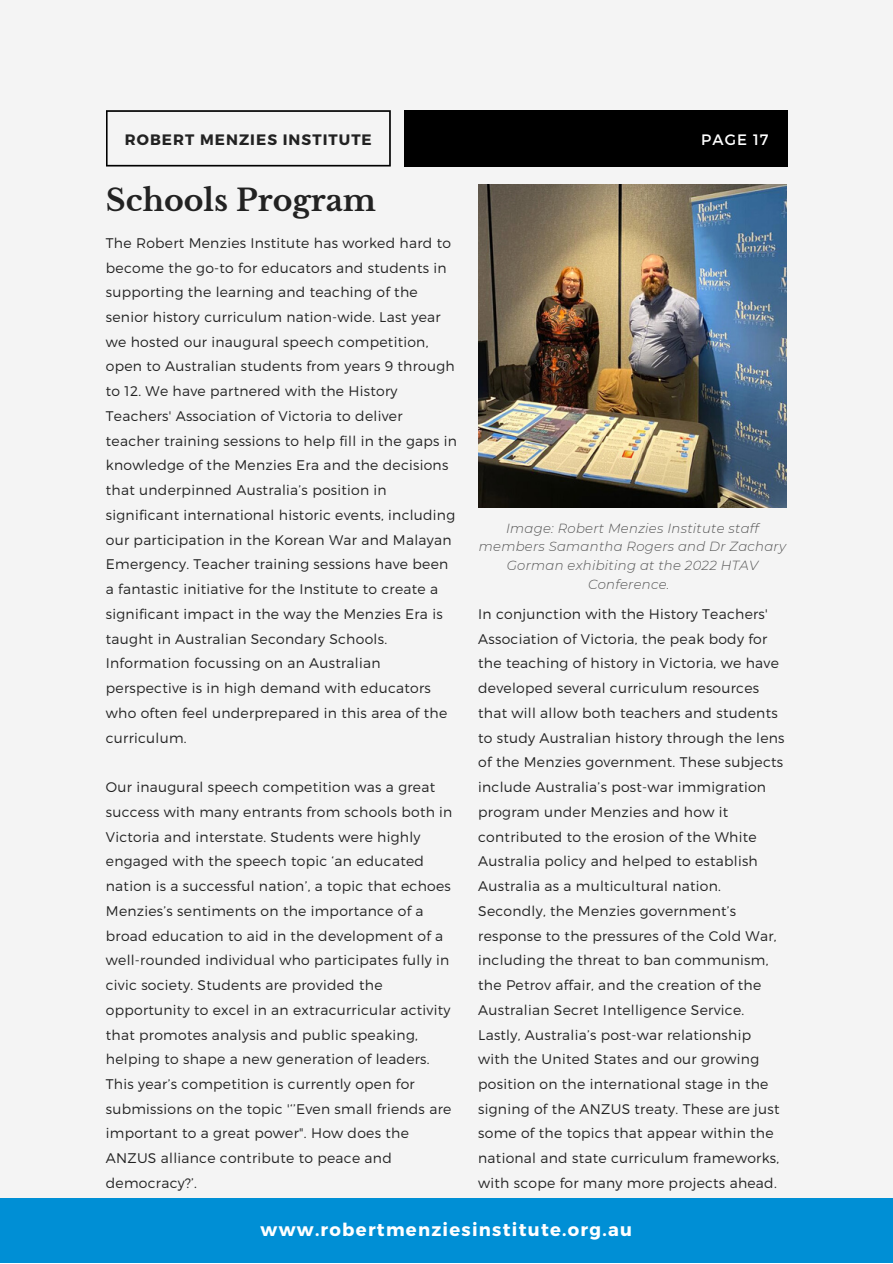
<style>
.page{position:relative;width:893px;height:1264px;background:#fff}
.page>*{position:absolute;margin:0;border:0;box-sizing:border-box;transform-origin:0 0}
.t1{font:700 30px "Libre Baskerville";color:#222}
.t2{font:700 18px "Montserrat";letter-spacing:.07em;color:#fff}
.t3{font:700 15.15px "Montserrat";letter-spacing:.07em;color:#222}
.t4{font:15.15px "Montserrat";letter-spacing:.07em;color:#fff}
.t5{font:300 13.95px/24.8px "Montserrat";letter-spacing:.02em;color:#222}
.t6{font:italic 300 13.2px/18.8px "Montserrat";letter-spacing:.02em;color:#545454;text-align:center}
</style>
<div class="page">
<div style="left:0;top:0;width:892px;height:1262px;background:#f4f4f4"></div>
<img style="left:478px;top:184px;width:308px;height:324px">
<div style="left:0;top:1197px;width:892px;height:65px;background:#008fd5"></div>
<svg style="left:106px;top:110px;width:285px;height:56px"></svg>
<div style="left:404px;top:110px;width:384px;height:56px;background:#000"></div>
<p class="t3" style="left:125px;top:130px;width:248px">ROBERT MENZIES INSTITUTE</p>
<p class="t4" style="left:701px;top:130px;width:69px">PAGE 17</p>
<p class="t1" style="left:106px;top:182px;width:272px">Schools Program</p>
<p class="t5" style="left:106px;top:230px;width:352px">The Robert Menzies Institute has worked hard to become the go-to for educators and students in supporting the learning and teaching of the senior history curriculum nation-wide. Last year we hosted our inaugural speech competition, open to Australian students from years 9 through to 12. We have partnered with the History Teachers' Association of Victoria to deliver teacher training sessions to help fill in the gaps in knowledge of the Menzies Era and the decisions that underpinned Australia’s position in significant international historic events, including our participation in the Korean War and Malayan Emergency. Teacher training sessions have been a fantastic initiative for the Institute to create a significant impact in the way the Menzies Era is taught in Australian Secondary Schools.<br>Information focussing on an Australian perspective is in high demand with educators who often feel underprepared in this area of the curriculum.</p>
<p class="t5" style="left:106px;top:774px;width:348px">Our inaugural speech competition was a great success with many entrants from schools both in Victoria and interstate. Students were highly engaged with the speech topic ‘an educated nation is a successful nation’, a topic that echoes Menzies’s sentiments on the importance of a broad education to aid in the development of a well-rounded individual who participates fully in civic society. Students are provided the opportunity to excel in an extracurricular activity that promotes analysis and public speaking, helping to shape a new generation of leaders.<br>This year’s competition is currently open for submissions on the topic '‘’Even small friends are important to a great power". How does the ANZUS alliance contribute to peace and democracy?’.</p>
<p class="t6" style="left:479px;top:518px;width:309px">Image: Robert Menzies Institute staff members Samantha Rogers and Dr Zachary<br>Gorman exhibiting at the 2022 HTAV<br>Conference.</p>
<p class="t5" style="left:478px;top:601px;width:308px">In conjunction with the History Teachers' Association of Victoria, the peak body for the teaching of history in Victoria, we have developed several curriculum resources that will allow both teachers and students to study Australian history through the lens of the Menzies government. These subjects include Australia’s post-war immigration program under Menzies and how it contributed to the erosion of the White Australia policy and helped to establish Australia as a multicultural nation.<br>Secondly, the Menzies government’s response to the pressures of the Cold War, including the threat to ban communism, the Petrov affair, and the creation of the Australian Secret Intelligence Service.<br>Lastly, Australia’s post-war relationship with the United States and our growing position on the international stage in the signing of the ANZUS treaty. These are just some of the topics that appear within the national and state curriculum frameworks, with scope for many more projects ahead.</p>
<p class="t2" style="left:260px;top:1218px;width:373px">www.robertmenziesinstitute.org.au</p>
</div>
